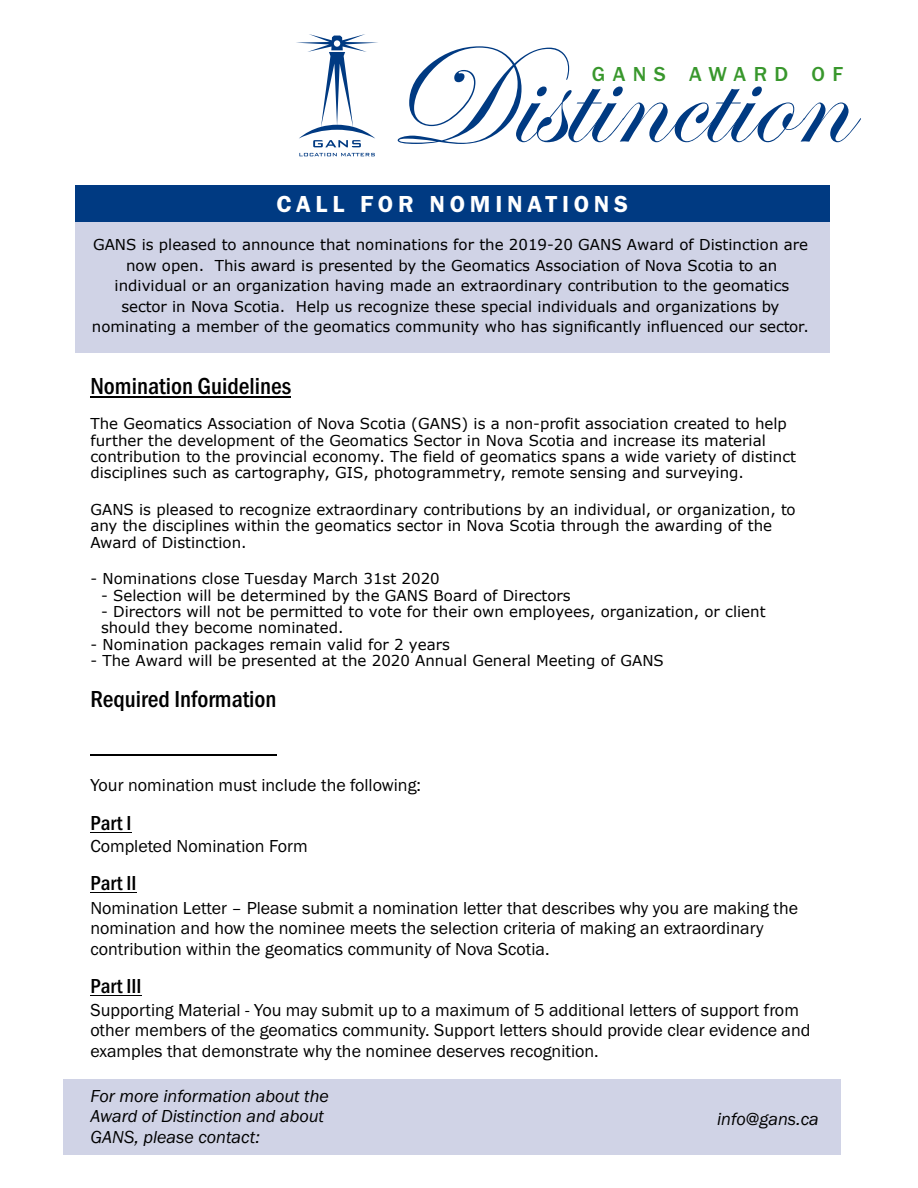
<style>
.page{position:relative;width:918px;height:1188px;background:#fff}
.page>*{position:absolute;margin:0;border:0;box-sizing:border-box;transform-origin:0 0}
.t1{font:144px "Edwardian Script ITC";color:#003a82}
.t2{font:500 condensed 24px "Franklin Gothic";color:#000}
.t3{font:600 24px "Franklin Gothic";letter-spacing:.2em;color:#fff}
.t4{font:500 condensed 21px "Franklin Gothic";color:#000}
.t5{font:500 21px "Franklin Gothic";letter-spacing:.35em;color:#38972c}
.t6{font:18px/20.4px "Franklin Gothic";color:#000}
.t7{font:italic 18px/20.4px "Franklin Gothic";color:#000}
.t8{font:15px/16.4px "Verdana";color:#000}
</style>
<div class="page">
<div style="left:75px;top:185px;width:755px;height:37px;background:#003a82"></div>
<div style="left:75px;top:222px;width:755px;height:131px;background:#d0d3e6"></div>
<svg style="left:299px;top:153px;width:76px;height:3px"></svg>
<svg style="left:296px;top:34px;width:82px;height:113px"></svg>
<hr style="left:90px;top:397px;width:201px;height:1px;background:#000">
<hr style="left:90px;top:754px;width:187px;height:1px;background:#000">
<hr style="left:90px;top:832px;width:42px;height:1px;background:#000">
<hr style="left:90px;top:892px;width:47px;height:1px;background:#000">
<hr style="left:90px;top:995px;width:52px;height:1px;background:#000">
<div style="left:64px;top:1080px;width:777px;height:75px;background:#d0d3e6"></div>
<h1 class="t1" style="left:389px;top:18px;width:461px">Distinction</h1>
<h3 class="t5" style="left:592px;top:66px;width:253px">GANS AWARD OF</h3>
<h2 class="t3" style="left:276px;top:195px;width:353px">CALL FOR NOMINATIONS</h2>
<p class="t8" style="left:92px;top:234px;width:719px;line-height:20.4px;text-align:center">GANS is pleased to announce that nominations for the 2019-20 GANS Award of Distinction are now open. This award is presented by the Geomatics Association of Nova Scotia to an individual or an organization having made an extraordinary contribution to the geomatics sector in Nova Scotia. Help us recognize these special individuals and organizations by nominating a member of the geomatics community who has significantly influenced our sector.</p>
<h2 class="t2" style="left:90px;top:378px;width:202px">Nomination Guidelines</h2>
<p class="t8" style="left:90px;top:416px;width:707px">The Geomatics Association of Nova Scotia (GANS) is a non-profit association created to help further the development of the Geomatics Sector in Nova Scotia and increase its material contribution to the provincial economy. The field of geomatics spans a wide variety of distinct disciplines such as cartography, GIS, photogrammetry, remote sensing and surveying.</p>
<p class="t8" style="left:90px;top:501px;width:707px">GANS is pleased to recognize extraordinary contributions by an individual, or organization, to any the disciplines within the geomatics sector in Nova Scotia through the awarding of the<br>Award of Distinction.</p>
<p class="t8" style="left:90px;top:571px;width:351px">- Nominations close Tuesday March 31st 2020</p>
<p class="t8" style="left:101px;top:587px;width:471px">- Selection will be determined by the GANS Board of Directors</p>
<p class="t8" style="left:101px;top:603px;width:666px">- Directors will not be permitted to vote for their own employees, organization, or client should they become nominated.</p>
<p class="t8" style="left:90px;top:636px;width:361px">- Nomination packages remain valid for 2 years</p>
<p class="t8" style="left:90px;top:652px;width:575px">- The Award will be presented at the 2020 Annual General Meeting of GANS</p>
<h2 class="t2" style="left:90px;top:690px;width:188px">Required Information</h2>
<p class="t6" style="left:90px;top:776px;width:332px">Your nomination must include the following:</p>
<h3 class="t4" style="left:90px;top:815px;width:43px">Part I</h3>
<p class="t6" style="left:90px;top:838px;width:219px">Completed Nomination Form</p>
<h3 class="t4" style="left:90px;top:875px;width:48px">Part II</h3>
<p class="t6" style="left:90px;top:899px;width:709px">Nomination Letter – Please submit a nomination letter that describes why you are making the nomination and how the nominee meets the selection criteria of making an extraordinary contribution within the geomatics community of Nova Scotia.</p>
<h3 class="t4" style="left:90px;top:978px;width:53px">Part III</h3>
<p class="t6" style="left:90px;top:1001px;width:722px">Supporting Material - You may submit up to a maximum of 5 additional letters of support from other members of the geomatics community. Support letters should provide clear evidence and examples that demonstrate why the nominee deserves recognition.</p>
<p class="t7" style="left:90px;top:1087px;width:240px">For more information about the<br>Award of Distinction and about<br>GANS, please contact:</p>
<p class="t7" style="left:717px;top:1109px;width:103px">info@gans.ca</p>
</div>
